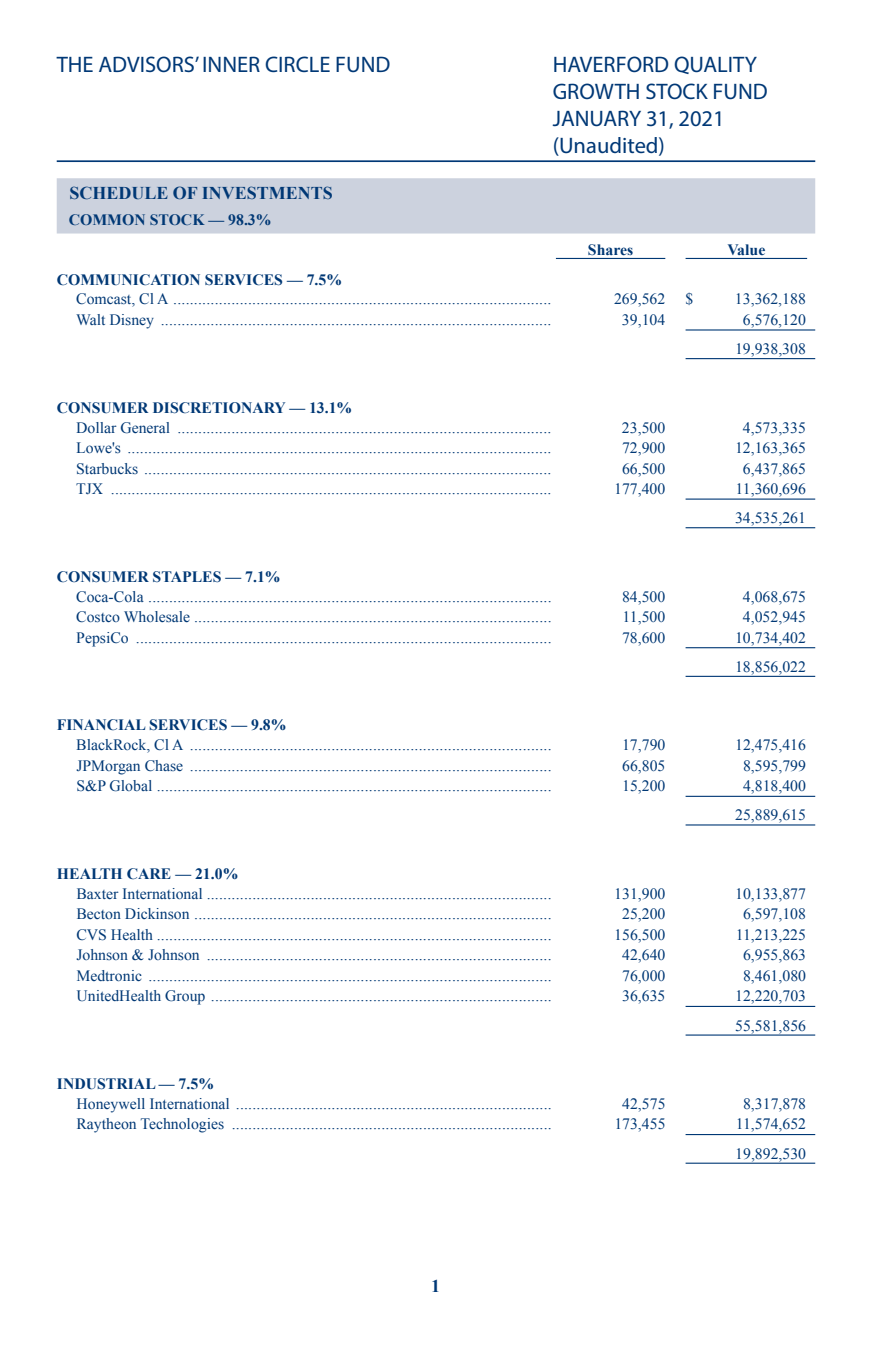
<style>
.page{position:relative;width:872px;height:1358px;background:#fff}
.page>*{position:absolute;margin:0;border:0;box-sizing:border-box;transform-origin:0 0}
.t1{font:22.5px/27px "Myriad Pro";color:#003876}
.t2{font:700 18px "Times New Roman";color:#003875}
.t3{font:700 18px "Times New Roman";color:#003876}
.t4{font:15.75px/29.2px "Times New Roman";color:#003875}
.t5{font:700 15.75px "Times New Roman";color:#003875}
</style>
<div class="page">
<hr style="left:57px;top:160px;width:758px;height:2px;background:#003876">
<div style="left:57px;top:178px;width:758px;height:55px;background:#ccd2de"></div>
<hr style="left:685px;top:329px;width:130px;height:1px;background:#003875">
<hr style="left:685px;top:358px;width:130px;height:1px;background:#003875">
<hr style="left:685px;top:498px;width:130px;height:2px;background:#003875">
<hr style="left:685px;top:527px;width:130px;height:1px;background:#003875">
<hr style="left:685px;top:647px;width:130px;height:1px;background:#003875">
<hr style="left:685px;top:676px;width:130px;height:1px;background:#003875">
<hr style="left:685px;top:796px;width:130px;height:1px;background:#003875">
<hr style="left:685px;top:824px;width:130px;height:1px;background:#003875">
<hr style="left:685px;top:1006px;width:130px;height:1px;background:#003875">
<hr style="left:685px;top:1034px;width:130px;height:1px;background:#003875">
<hr style="left:685px;top:1134px;width:130px;height:1px;background:#003875">
<hr style="left:685px;top:1162px;width:130px;height:1px;background:#003875">
<hr style="left:556px;top:258px;width:109px;height:1px;background:#003875">
<hr style="left:685px;top:258px;width:122px;height:1px;background:#003875">
<h1 class="t1" style="left:57px;top:51px;width:335px">THE ADVISORS’ INNER CIRCLE FUND</h1>
<h1 class="t1" style="left:552px;top:51px;width:217px">HAVERFORD QUALITY<br>GROWTH STOCK FUND<br>JANUARY 31, 2021 (Unaudited)</h1>
<p class="t2" style="left:69px;top:179px;width:265px">SCHEDULE OF INVESTMENTS</p>
<p class="t5" style="left:69px;top:209px;width:204px">COMMON STOCK — 98.3%</p>
<p class="t5" style="left:588px;top:238px;width:47px">Shares</p>
<p class="t5" style="left:727px;top:238px;width:39px">Value</p>
<p class="t5" style="left:57px;top:268px;width:287px">COMMUNICATION SERVICES — 7.5%</p>
<p class="t4" style="left:76px;top:284px;width:477px">Comcast, Cl A ...........................................................................................</p>
<p class="t4" style="left:614px;top:284px;width:53px">269,562</p>
<p class="t4" style="left:685px;top:284px;width:9px">$</p>
<p class="t4" style="left:735px;top:284px;width:72px">13,362,188</p>
<p class="t4" style="left:76px;top:304px;width:477px">Walt Disney ..............................................................................................</p>
<p class="t4" style="left:622px;top:304px;width:45px">39,104</p>
<p class="t4" style="left:735px;top:304px;width:72px;text-align:center">6,576,120<br>19,938,308</p>
<p class="t5" style="left:57px;top:396px;width:297px">CONSUMER DISCRETIONARY — 13.1%</p>
<p class="t4" style="left:76px;top:412px;width:477px">Dollar General ..........................................................................................</p>
<p class="t4" style="left:622px;top:412px;width:45px">23,500</p>
<p class="t4" style="left:743px;top:412px;width:64px">4,573,335</p>
<p class="t4" style="left:76px;top:433px;width:477px">Lowe's ......................................................................................................</p>
<p class="t4" style="left:622px;top:433px;width:45px">72,900</p>
<p class="t4" style="left:735px;top:433px;width:72px">12,163,365</p>
<p class="t4" style="left:76px;top:453px;width:477px">Starbucks ..................................................................................................</p>
<p class="t4" style="left:622px;top:453px;width:45px">66,500</p>
<p class="t4" style="left:743px;top:453px;width:64px">6,437,865</p>
<p class="t4" style="left:76px;top:473px;width:477px">TJX ..........................................................................................................</p>
<p class="t4" style="left:614px;top:473px;width:53px">177,400</p>
<p class="t4" style="left:735px;top:473px;width:72px">11,360,696<br>34,535,261</p>
<p class="t5" style="left:57px;top:565px;width:225px">CONSUMER STAPLES — 7.1%</p>
<p class="t4" style="left:76px;top:581px;width:477px">Coca-Cola .................................................................................................</p>
<p class="t4" style="left:622px;top:581px;width:45px">84,500</p>
<p class="t4" style="left:743px;top:581px;width:64px">4,068,675</p>
<p class="t4" style="left:76px;top:602px;width:477px">Costco Wholesale ......................................................................................</p>
<p class="t4" style="left:622px;top:602px;width:44px">11,500</p>
<p class="t4" style="left:743px;top:602px;width:64px">4,052,945</p>
<p class="t4" style="left:76px;top:622px;width:477px">PepsiCo ....................................................................................................</p>
<p class="t4" style="left:622px;top:622px;width:45px">78,600</p>
<p class="t4" style="left:735px;top:622px;width:72px">10,734,402<br>18,856,022</p>
<p class="t5" style="left:57px;top:713px;width:231px">FINANCIAL SERVICES — 9.8%</p>
<p class="t4" style="left:76px;top:730px;width:477px">BlackRock, Cl A .......................................................................................</p>
<p class="t4" style="left:622px;top:730px;width:45px">17,790</p>
<p class="t4" style="left:735px;top:730px;width:72px">12,475,416</p>
<p class="t4" style="left:76px;top:750px;width:477px">JPMorgan Chase .......................................................................................</p>
<p class="t4" style="left:622px;top:750px;width:45px">66,805</p>
<p class="t4" style="left:743px;top:750px;width:64px">8,595,799</p>
<p class="t4" style="left:76px;top:771px;width:477px">S&amp;P Global ...............................................................................................</p>
<p class="t4" style="left:622px;top:771px;width:45px">15,200</p>
<p class="t4" style="left:735px;top:771px;width:72px;text-align:center">4,818,400<br>25,889,615</p>
<p class="t5" style="left:57px;top:862px;width:183px">HEALTH CARE — 21.0%</p>
<p class="t4" style="left:76px;top:878px;width:477px">Baxter International ...................................................................................</p>
<p class="t4" style="left:614px;top:878px;width:53px">131,900</p>
<p class="t4" style="left:735px;top:878px;width:72px">10,133,877</p>
<p class="t4" style="left:76px;top:899px;width:477px">Becton Dickinson ......................................................................................</p>
<p class="t4" style="left:622px;top:899px;width:45px">25,200</p>
<p class="t4" style="left:743px;top:899px;width:64px">6,597,108</p>
<p class="t4" style="left:76px;top:919px;width:477px">CVS Health ...............................................................................................</p>
<p class="t4" style="left:614px;top:919px;width:53px">156,500</p>
<p class="t4" style="left:735px;top:919px;width:72px">11,213,225</p>
<p class="t4" style="left:76px;top:940px;width:477px">Johnson &amp; Johnson ...................................................................................</p>
<p class="t4" style="left:622px;top:940px;width:45px">42,640</p>
<p class="t4" style="left:743px;top:940px;width:64px">6,955,863</p>
<p class="t4" style="left:76px;top:960px;width:477px">Medtronic .................................................................................................</p>
<p class="t4" style="left:622px;top:960px;width:45px">76,000</p>
<p class="t4" style="left:743px;top:960px;width:64px">8,461,080</p>
<p class="t4" style="left:76px;top:981px;width:477px">UnitedHealth Group ..................................................................................</p>
<p class="t4" style="left:622px;top:981px;width:45px">36,635</p>
<p class="t4" style="left:735px;top:981px;width:72px">12,220,703<br>55,581,856</p>
<p class="t5" style="left:57px;top:1072px;width:159px">INDUSTRIAL — 7.5%</p>
<p class="t4" style="left:76px;top:1088px;width:477px">Honeywell International ............................................................................</p>
<p class="t4" style="left:622px;top:1088px;width:45px">42,575</p>
<p class="t4" style="left:743px;top:1088px;width:64px">8,317,878</p>
<p class="t4" style="left:76px;top:1109px;width:477px">Raytheon Technologies .............................................................................</p>
<p class="t4" style="left:614px;top:1109px;width:53px">173,455</p>
<p class="t4" style="left:735px;top:1109px;width:72px">11,574,652<br>19,892,530</p>
<p class="t3" style="left:431px;top:1273px;width:10px">1</p>
</div>
